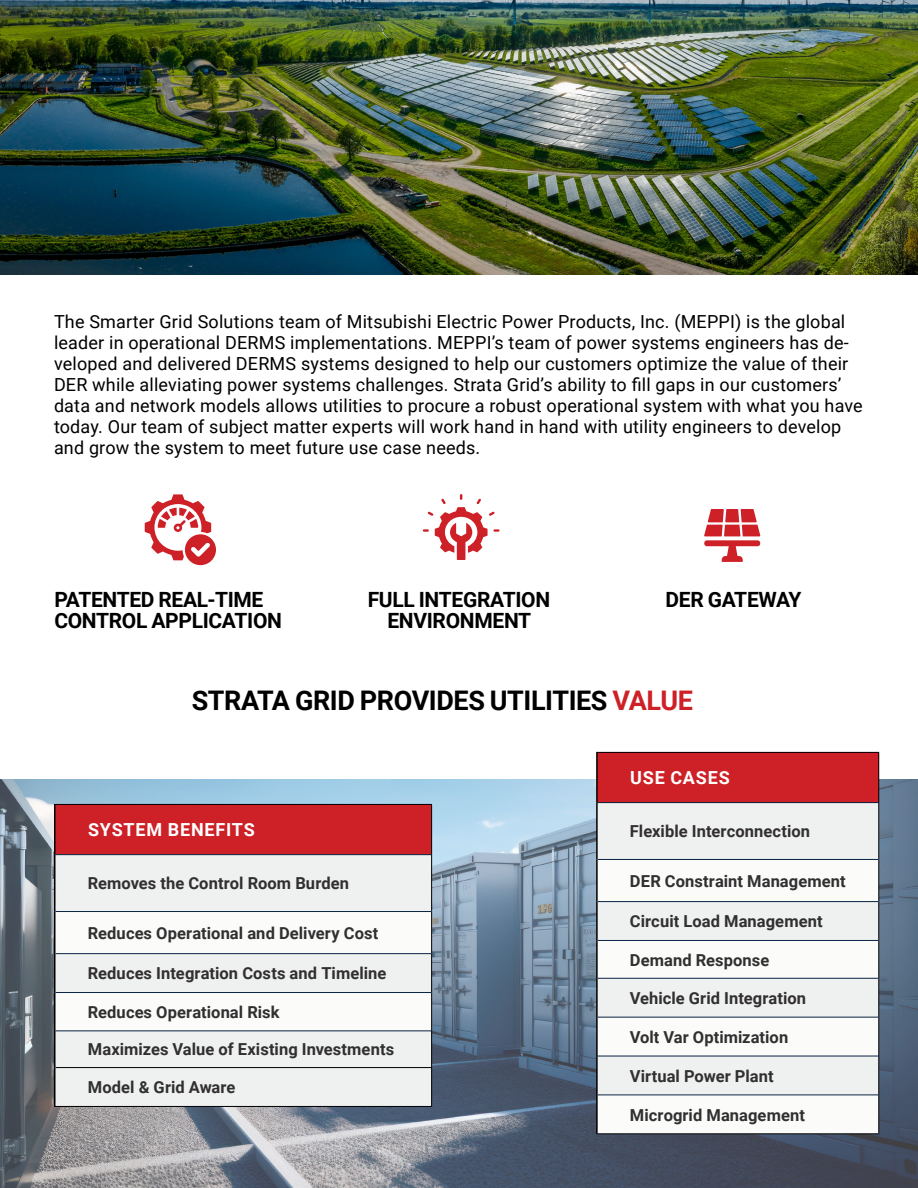
<style>
.page{position:relative;width:918px;height:1188px;background:#fff}
.page>*{position:absolute;margin:0;border:0;box-sizing:border-box;transform-origin:0 0}
.Justify_Left{font:700 27px "Roboto";letter-spacing:-.015em;color:#000001}
.Body_Left__Space_before_center{font:700 21px/21px "Roboto";letter-spacing:-.015em;color:#000}
.Justify_Left-2{font:18px/21px "Roboto";letter-spacing:.01em;color:#000001}
.Justify_Left-3{font:700 18px "Roboto";letter-spacing:.045em;color:#fff}
.B{font:700 16.5px "Roboto";letter-spacing:.005em;color:#312f30}
.s1{color:#cd2027}
</style>
<div class="page">
<img style="left:0;top:779px;width:918px;height:409px">
<div style="left:55px;top:804px;width:377px;height:51px;background:#cd2027"></div>
<div style="left:56px;top:855px;width:375px;height:251px;background:#eff0f0"></div>
<div style="left:55px;top:912px;width:377px;height:42px;background:#fbfbfa"></div>
<div style="left:55px;top:993px;width:377px;height:38px;background:#fbfbfa"></div>
<hr style="left:56px;top:854px;width:375px;height:1px;background:#092444">
<hr style="left:56px;top:911px;width:375px;height:1px;background:#092444">
<hr style="left:56px;top:953px;width:375px;height:1px;background:#092444">
<hr style="left:56px;top:992px;width:375px;height:1px;background:#092444">
<hr style="left:56px;top:1030px;width:375px;height:1px;background:#092444">
<hr style="left:54px;top:804px;width:378px;height:1px;background:#000001">
<hr style="left:431px;top:805px;width:1px;height:50px;background:#000001">
<hr style="left:431px;top:855px;width:1px;height:57px;background:#000001">
<hr style="left:431px;top:912px;width:1px;height:42px;background:#000001">
<hr style="left:431px;top:954px;width:1px;height:39px;background:#000001">
<hr style="left:431px;top:993px;width:1px;height:38px;background:#000001">
<hr style="left:431px;top:1031px;width:1px;height:36px;background:#000001">
<hr style="left:56px;top:1067px;width:376px;height:1px;background:#000001">
<hr style="left:431px;top:1068px;width:1px;height:38px;background:#000001">
<hr style="left:54px;top:1106px;width:378px;height:1px;background:#000001">
<hr style="left:54px;top:805px;width:2px;height:50px;background:#000001">
<hr style="left:54px;top:855px;width:2px;height:57px;background:#000001">
<hr style="left:54px;top:912px;width:2px;height:42px;background:#000001">
<hr style="left:54px;top:954px;width:2px;height:39px;background:#000001">
<hr style="left:54px;top:993px;width:2px;height:38px;background:#000001">
<hr style="left:54px;top:1031px;width:2px;height:37px;background:#000001">
<hr style="left:54px;top:1068px;width:2px;height:38px;background:#000001">
<div style="left:597px;top:752px;width:282px;height:51px;background:#cd2027"></div>
<div style="left:597px;top:803px;width:282px;height:56px;background:#eff0f0"></div>
<div style="left:597px;top:859px;width:282px;height:43px;background:#fbfbfa"></div>
<div style="left:597px;top:902px;width:282px;height:38px;background:#eff0f0"></div>
<div style="left:597px;top:940px;width:282px;height:38px;background:#fbfbfa"></div>
<div style="left:597px;top:978px;width:282px;height:39px;background:#eff0f0"></div>
<div style="left:597px;top:1017px;width:282px;height:39px;background:#fbfbfa"></div>
<div style="left:597px;top:1056px;width:282px;height:39px;background:#eff0f0"></div>
<div style="left:597px;top:1095px;width:282px;height:39px;background:#fbfbfa"></div>
<hr style="left:598px;top:802px;width:280px;height:1px;background:#092444">
<hr style="left:598px;top:859px;width:280px;height:1px;background:#092444">
<hr style="left:598px;top:901px;width:280px;height:1px;background:#092444">
<hr style="left:598px;top:940px;width:280px;height:1px;background:#092444">
<hr style="left:598px;top:978px;width:280px;height:1px;background:#092444">
<hr style="left:598px;top:1017px;width:280px;height:1px;background:#092444">
<hr style="left:598px;top:1056px;width:280px;height:1px;background:#092444">
<hr style="left:598px;top:1095px;width:280px;height:1px;background:#092444">
<hr style="left:596px;top:752px;width:283px;height:1px;background:#000001">
<hr style="left:878px;top:753px;width:1px;height:50px;background:#000001">
<hr style="left:878px;top:803px;width:1px;height:56px;background:#000001">
<hr style="left:878px;top:859px;width:1px;height:43px;background:#000001">
<hr style="left:878px;top:902px;width:1px;height:38px;background:#000001">
<hr style="left:878px;top:940px;width:1px;height:38px;background:#000001">
<hr style="left:878px;top:978px;width:1px;height:39px;background:#000001">
<hr style="left:878px;top:1017px;width:1px;height:39px;background:#000001">
<hr style="left:878px;top:1056px;width:1px;height:39px;background:#000001">
<hr style="left:878px;top:1095px;width:1px;height:38px;background:#000001">
<hr style="left:596px;top:1133px;width:283px;height:1px;background:#000001">
<hr style="left:596px;top:753px;width:2px;height:50px;background:#000001">
<hr style="left:596px;top:803px;width:2px;height:56px;background:#000001">
<hr style="left:596px;top:859px;width:2px;height:43px;background:#000001">
<hr style="left:596px;top:902px;width:2px;height:38px;background:#000001">
<hr style="left:596px;top:940px;width:2px;height:38px;background:#000001">
<hr style="left:596px;top:978px;width:2px;height:39px;background:#000001">
<hr style="left:596px;top:1017px;width:2px;height:39px;background:#000001">
<hr style="left:596px;top:1056px;width:2px;height:39px;background:#000001">
<hr style="left:596px;top:1095px;width:2px;height:38px;background:#000001">
<svg style="left:145px;top:494px;width:71px;height:71px"></svg>
<svg style="left:704px;top:509px;width:56px;height:53px"></svg>
<svg style="left:423px;top:494px;width:77px;height:66px"></svg>
<img style="left:0;top:0;width:918px;height:274px">
<p class="Justify_Left-2" style="left:54px;top:310px;width:810px">The Smarter Grid Solutions team of Mitsubishi Electric Power Products, Inc. (MEPPI) is the global leader in operational DERMS implementations. MEPPI’s team of power systems engineers has de&shy;veloped and delivered DERMS systems designed to help our customers optimize the value of their DER while alleviating power systems challenges. Strata Grid’s ability to fill gaps in our customers’ data and network models allows utilities to procure a robust operational system with what you have today. Our team of subject matter experts will work hand in hand with utility engineers to develop and grow the system to meet future use case needs.</p>
<p class="Body_Left__Space_before_center" style="left:54px;top:589px;width:229px">PATENTED REAL-TIME<br>CONTROL APPLICATION</p>
<p class="Body_Left__Space_before_center" style="left:368px;top:589px;width:184px;text-align:center">FULL INTEGRATION<br>ENVIRONMENT</p>
<p class="Body_Left__Space_before_center" style="left:666px;top:589px;width:137px">DER GATEWAY</p>
<p class="Justify_Left" style="left:192px;top:682px;width:503px">STRATA GRID PROVIDES UTILITIES <span class="s1">VALUE</span></p>
<p class="Justify_Left-3" style="left:88px;top:817px;width:168px">SYSTEM BENEFITS</p>
<p class="B" style="left:88px;top:872px;width:263px">Removes the Control Room Burden</p>
<p class="B" style="left:88px;top:921px;width:292px">Reduces Operational and Delivery Cost</p>
<p class="B" style="left:88px;top:962px;width:300px">Reduces Integration Costs and Timeline</p>
<p class="B" style="left:88px;top:1000px;width:193px">Reduces Operational Risk</p>
<p class="B" style="left:88px;top:1038px;width:308px">Maximizes Value of Existing Investments</p>
<p class="B" style="left:88px;top:1076px;width:149px">Model &amp; Grid Aware</p>
<p class="Justify_Left-3" style="left:630px;top:765px;width:101px">USE CASES</p>
<p class="B" style="left:630px;top:820px;width:182px">Flexible Interconnection</p>
<p class="B" style="left:630px;top:869px;width:217px">DER Constraint Management</p>
<p class="B" style="left:630px;top:910px;width:194px">Circuit Load Management</p>
<p class="B" style="left:630px;top:948px;width:141px">Demand Response</p>
<p class="B" style="left:630px;top:986px;width:178px">Vehicle Grid Integration</p>
<p class="B" style="left:630px;top:1025px;width:160px">Volt Var Optimization</p>
<p class="B" style="left:630px;top:1064px;width:145px">Virtual Power Plant</p>
<p class="B" style="left:630px;top:1103px;width:177px">Microgrid Management</p>
</div>
